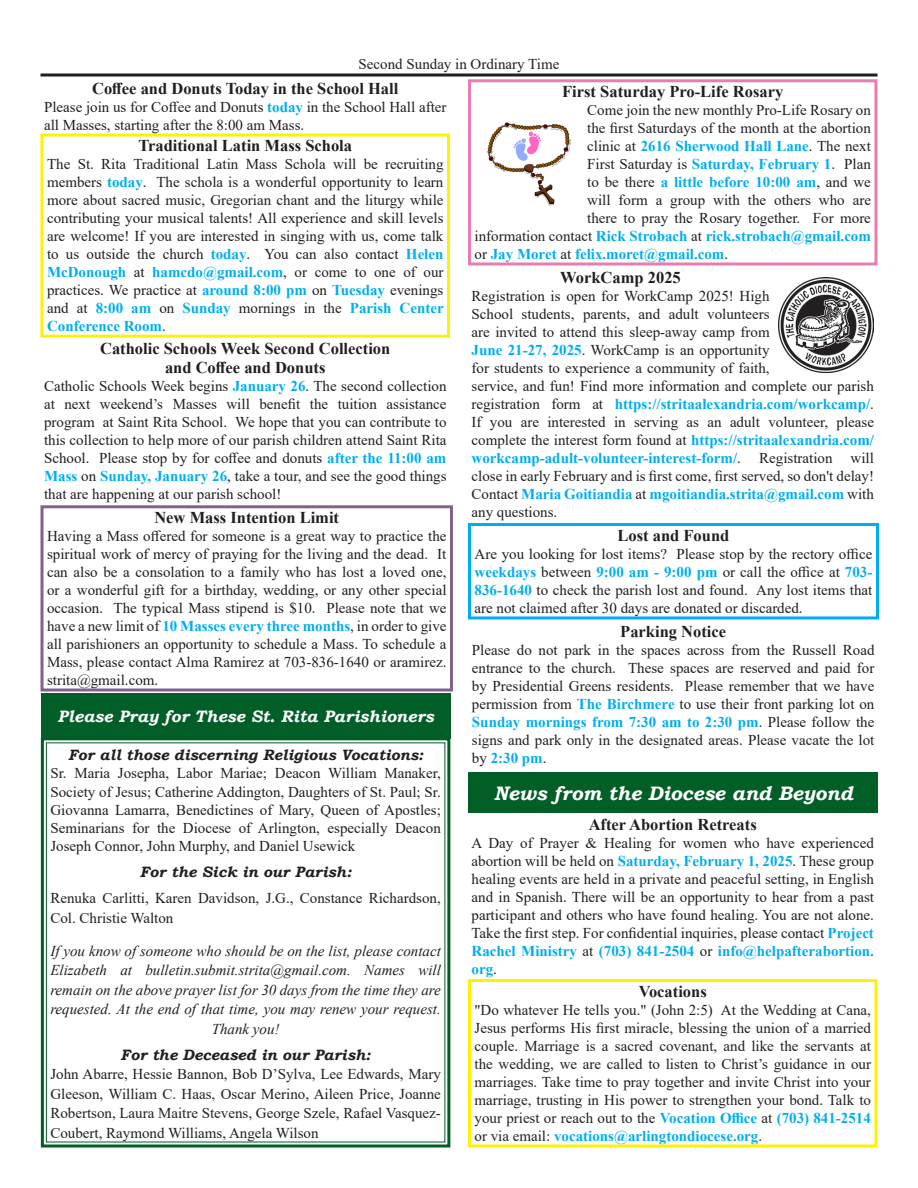
<style>
.page{position:relative;width:918px;height:1188px;background:#fff}
.page>*{position:absolute;margin:0;border:0;box-sizing:border-box;transform-origin:0 0}
.t1{font:italic 700 19.5px "Bookman Old Style";color:#fff}
.t2{font:700 16.5px "Times New Roman";color:#221e1f}
.t3{font:italic 700 16.5px "Bookman Old Style";color:#fff}
.t4{font:700 16.5px "Times New Roman";color:#231f20}
.t5{font:15px/18px "Times New Roman";color:#221e1f;text-align:justify}
.t6{font:15px/18px "Times New Roman";color:#231f20;text-align:justify}
.t7{font:italic 15px/19.5px "Times New Roman";color:#231f20;text-align:center}
.t8{font:700 15px "Times New Roman";color:#00aeef}
.t9{font:italic 700 15px "Bookman Old Style";color:#231f20}
.s1{font-weight:700;color:#00aeef}
.s2{font-weight:400;color:#221e1f}
</style>
<div class="page">
<hr style="left:40px;top:74px;width:838px;height:3px;background:#231f20">
<div style="left:41px;top:693px;width:409px;height:46px;background:#005e26"></div>
<div style="left:469px;top:772px;width:409px;height:41px;background:#005e26"></div>
<svg style="left:40px;top:736px;width:411px;height:412px"></svg>
<div style="left:468px;top:79px;width:410px;height:187px;border:3px solid #e97db1"></div>
<img style="left:487px;top:122px;width:84px;height:84px">
<img style="left:779px;top:278px;width:94px;height:95px">
<div style="left:468px;top:979px;width:410px;height:169px;border:3px solid #fff101"></div>
<div style="left:40px;top:505px;width:413px;height:187px;border:3px solid #82618a"></div>
<div style="left:40px;top:134px;width:410px;height:204px;border:3px solid #fff101"></div>
<div style="left:468px;top:523px;width:411px;height:96px;border:3px solid #00aeef"></div>
<p class="t6" style="left:359px;top:54px;width:202px">Second Sunday in Ordinary Time</p>
<p class="t2" style="left:92px;top:77px;width:308px">Coffee and Donuts Today in the School Hall</p>
<p class="t5" style="left:44px;top:98px;width:404px">Please join us for Coffee and Donuts <span class="s1">today</span> in the School Hall after all Masses, starting after the 8:00 am Mass.</p>
<p class="t2" style="left:138px;top:134px;width:215px">Traditional Latin Mass Schola</p>
<p class="t5" style="left:47px;top:155px;width:398px">The St. Rita Traditional Latin Mass Schola will be recruiting members <span class="s1">today</span>. The schola is a wonderful opportunity to learn more about sacred music, Gregorian chant and the liturgy while contributing your musical talents! All experience and skill levels are welcome! If you are interested in singing with us, come talk to us outside the church <span class="s1">today</span>. You can also contact <span class="s1">Helen McDonough</span> at <span class="s1">hamcdo@gmail.com</span>, or come to one of our practices. We practice at <span class="s1">around 8:00 pm</span> on <span class="s1">Tuesday</span> evenings and at <span class="s1">8:00 am</span> on <span class="s1">Sunday</span> mornings in the <span class="s1">Parish Center Conference Room</span>.</p>
<p class="t2" style="left:100px;top:336px;width:292px">Catholic Schools Week Second Collection</p>
<p class="t2" style="left:165px;top:356px;width:162px">and Coffee and Donuts</p>
<p class="t5" style="left:44px;top:377px;width:404px">Catholic Schools Week begins <span class="s1">January 26</span>. The second collection at next weekend’s Masses will benefit the tuition assistance program at Saint Rita School. We hope that you can contribute to this collection to help more of our parish children attend Saint Rita School. Please stop by for coffee and donuts <span class="s1">after the 11:00 am Mass</span> on <span class="s1">Sunday, January 26</span>, take a tour, and see the good things that are happening at our parish school!</p>
<p class="t2" style="left:154px;top:506px;width:186px">New Mass Intention Limit</p>
<p class="t5" style="left:47px;top:526px;width:401px">Having a Mass offered for someone is a great way to practice the spiritual work of mercy of praying for the living and the dead. It can also be a consolation to a family who has lost a loved one, or a wonderful gift for a birthday, wedding, or any other special occasion. The typical Mass stipend is $10. Please note that we have a new limit of <span class="s1">10 Masses every three months</span>, in order to give all parishioners an opportunity to schedule a Mass. To schedule a Mass, please contact Alma Ramirez at 703-836-1640 or aramirez. strita@gmail.com.</p>
<p class="t3" style="left:57px;top:704px;width:378px">Please Pray for These St. Rita Parishioners</p>
<p class="t9" style="left:68px;top:744px;width:357px">For all those discerning Religious Vocations:</p>
<p class="t5" style="left:50px;top:764px;width:392px">Sr. Maria Josepha, Labor Mariae; Deacon William Manaker, Society of Jesus; Catherine Addington, Daughters of St. Paul; Sr.<br>Giovanna Lamarra, Benedictines of Mary, Queen of Apostles; Seminarians for the Diocese of Arlington, especially Deacon Joseph Connor, John Murphy, and Daniel Usewick</p>
<p class="t9" style="left:140px;top:861px;width:213px">For the Sick in our Parish:</p>
<p class="t6" style="left:50px;top:888px;width:392px;line-height:19.5px">Renuka Carlitti, Karen Davidson, J.G., Constance Richardson,<br>Col. Christie Walton</p>
<p class="t7" style="left:50px;top:941px;width:392px">If you know of someone who should be on the list, please contact Elizabeth at bulletin.submit.strita@gmail.com. Names will remain on the above prayer list for 30 days from the time they are requested. At the end of that time, you may renew your request.<br>Thank you!</p>
<p class="t9" style="left:121px;top:1044px;width:252px">For the Deceased in our Parish:</p>
<p class="t6" style="left:50px;top:1064px;width:392px;line-height:19.5px">John Abarre, Hessie Bannon, Bob D’Sylva, Lee Edwards, Mary Gleeson, William C. Haas, Oscar Merino, Aileen Price, Joanne Robertson, Laura Maitre Stevens, George Szele, Rafael Vasquez-Coubert, Raymond Williams, Angela Wilson</p>
<p class="t2" style="left:562px;top:80px;width:223px">First Saturday Pro-Life Rosary</p>
<p class="t5" style="left:587px;top:100px;width:285px">Come join the new monthly Pro-Life Rosary on</p>
<p class="t5" style="left:587px;top:118px;width:285px">the first Saturdays of the month at the abortion</p>
<p class="t8" style="left:587px;top:135px;width:285px"><span class="s2">clinic at</span> 2616 Sherwood Hall Lane<span class="s2">. The next</span></p>
<p class="t5" style="left:587px;top:154px;width:285px">First Saturday is <span class="s1">Saturday, February 1</span>. Plan</p>
<p class="t8" style="left:587px;top:171px;width:285px"><span class="s2">to be there</span> a little before 10:00 am<span class="s2">, and we</span></p>
<p class="t5" style="left:587px;top:190px;width:285px">will form a group with the others who are</p>
<p class="t5" style="left:587px;top:208px;width:285px">there to pray the Rosary together. For more</p>
<p class="t8" style="left:475px;top:225px;width:398px"><span class="s2">information contact</span> Rick Strobach <span class="s2">at</span> rick.strobach@gmail.com</p>
<p class="t8" style="left:475px;top:243px;width:255px"><span class="s2">or</span> Jay Moret <span class="s2">at</span> felix.moret@gmail.com<span class="s2">.</span></p>
<p class="t2" style="left:560px;top:266px;width:122px">WorkCamp 2025</p>
<p class="t5" style="left:472px;top:287px;width:404px;text-align:left">Registration is open for WorkCamp 2025! High<br>School students, parents, and adult volunteers<br>are invited to attend this sleep-away camp from<br><span class="s1">June 21-27, 2025</span>. WorkCamp is an opportunity<br>for students to experience a community of faith,<br>service, and fun! Find more information and complete our parish registration form at <span class="s1">https://stritaalexandria.com/workcamp/</span>.<br>If you are interested in serving as an adult volunteer, please complete the interest form found at <span class="s1">https://stritaalexandria.com/ workcamp-adult-volunteer-interest-form/</span>. Registration will close in early February and is first come, first served, so don't delay!<br>Contact <span class="s1">Maria Goitiandia</span> at <span class="s1">mgoitiandia.strita@gmail.com</span> with any questions.</p>
<p class="t2" style="left:618px;top:524px;width:113px">Lost and Found</p>
<p class="t5" style="left:475px;top:544px;width:399px">Are you looking for lost items? Please stop by the rectory office <span class="s1">weekdays</span> between <span class="s1">9:00 am - 9:00 pm</span> or call the office at <span class="s1">703- 836-1640</span> to check the parish lost and found. Any lost items that are not claimed after 30 days are donated or discarded.</p>
<p class="t2" style="left:620px;top:619px;width:107px">Parking Notice</p>
<p class="t5" style="left:472px;top:640px;width:404px">Please do not park in the spaces across from the Russell Road entrance to the church. These spaces are reserved and paid for by Presidential Greens residents. Please remember that we have permission from <span class="s1">The Birchmere</span> to use their front parking lot on <span class="s1">Sunday mornings from 7:30 am to 2:30 pm</span>. Please follow the signs and park only in the designated areas. Please vacate the lot by <span class="s1">2:30 pm</span>.</p>
<p class="t1" style="left:494px;top:779px;width:361px">News from the Diocese and Beyond</p>
<p class="t2" style="left:589px;top:812px;width:170px">After Abortion Retreats</p>
<p class="t5" style="left:472px;top:833px;width:404px">A Day of Prayer &amp; Healing for women who have experienced abortion will be held on <span class="s1">Saturday, February 1, 2025</span>. These group healing events are held in a private and peaceful setting, in English and in Spanish. There will be an opportunity to hear from a past participant and others who have found healing. You are not alone.<br>Take the first step. For confidential inquiries, please contact <span class="s1">Project Rachel Ministry</span> at <span class="s1">(703) 841-2504</span> or <span class="s1">info@helpafterabortion. org</span>.</p>
<p class="t4" style="left:639px;top:980px;width:70px">Vocations</p>
<p class="t6" style="left:475px;top:1000px;width:398px">"Do whatever He tells you." (John 2:5) At the Wedding at Cana, Jesus performs His first miracle, blessing the union of a married couple. Marriage is a sacred covenant, and like the servants at the wedding, we are called to listen to Christ’s guidance in our marriages. Take time to pray together and invite Christ into your marriage, trusting in His power to strengthen your bond. Talk to your priest or reach out to the <span class="s1">Vocation Office</span> at <span class="s1">(703) 841-2514 </span>or via email: <span class="s1">vocations@arlingtondiocese.org</span>.</p>
</div>
